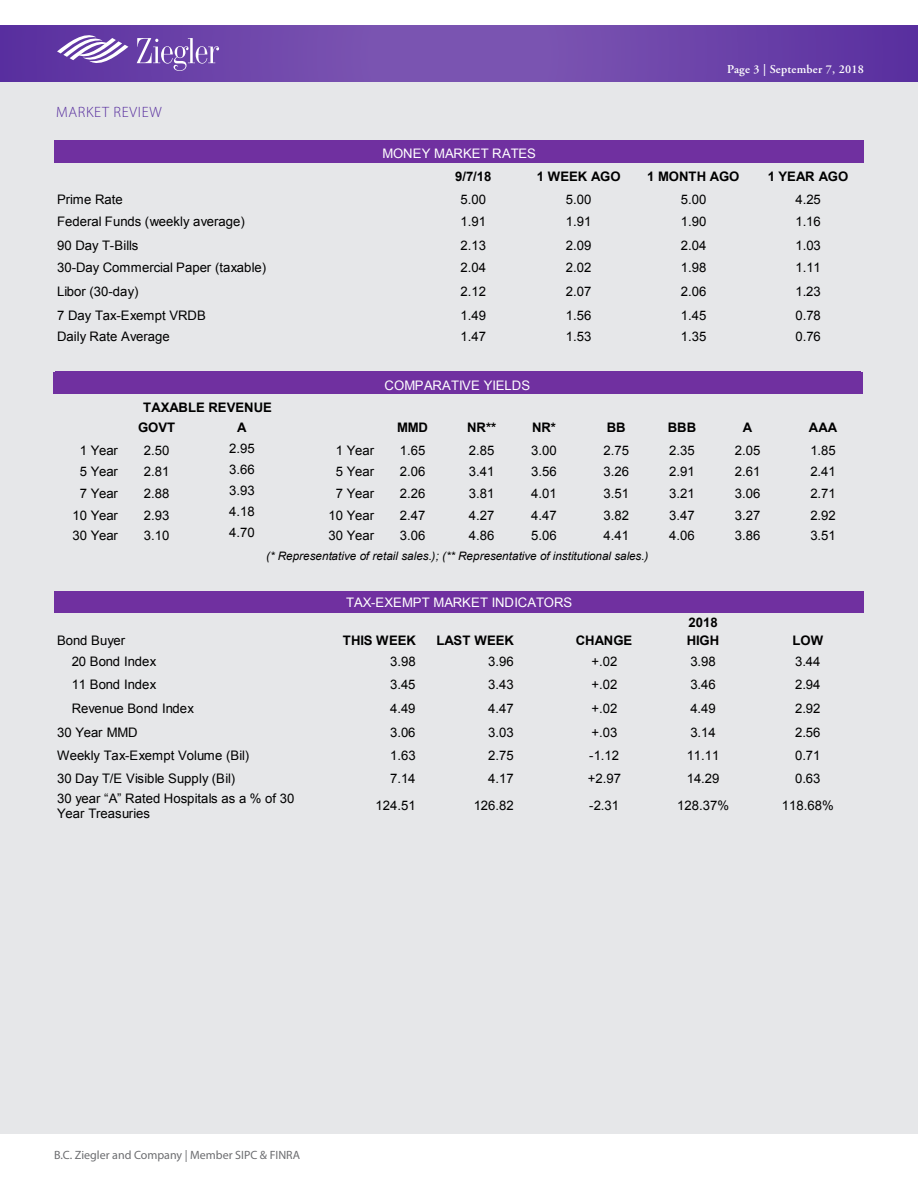
<style>
.page{position:relative;width:918px;height:1188px;background:#fff}
.page>*{position:absolute;margin:0;border:0;box-sizing:border-box;transform-origin:0 0}
.t1{font:300 15px "Myriad Pro";letter-spacing:.045em;color:#552b9d}
.t2{font:13.2px/21px "Arial";color:#000;text-align:center}
.t3{font:700 13.2px/20.9px "Arial";color:#000}
.t4{font:13.2px/23px "Arial";color:#fff}
.t5{font:12px "Myriad Pro";color:#6c6d70}
.Normal_text{font:600 12px "Adobe Garamond";letter-spacing:.02em;color:#fff}
.t6{font:italic 11.7px "Arial";color:#000}
.s1{font-weight:700;color:#000}
.s2{font-weight:700}
</style>
<div class="page">
<svg style="left:0;top:25px;width:918px;height:58px;background:#6f48ab"></svg>
<div style="left:0;top:83px;width:918px;height:1051px;background:#e6e7e9"></div>
<div style="left:57px;top:140px;width:805px;height:21px;background:#7030a0"></div>
<hr style="left:57px;top:161px;width:805px;height:2px;background:#7030a0">
<div style="left:53px;top:372px;width:810px;height:22px;background:#7030a0"></div>
<div style="left:55px;top:591px;width:809px;height:22px;background:#7030a0"></div>
<svg style="left:137px;top:38px;width:82px;height:33px;background:#8665b8"></svg>
<svg style="left:57px;top:36px;width:71px;height:32px"></svg>
<p class="t1" style="left:56px;top:103px;width:107px">MARKET REVIEW</p>
<p class="Normal_text" style="left:727px;top:63px;width:138px">Page 3 | September 7, 2018</p>
<p class="t4" style="left:455px;top:142px;width:167px;text-indent:-73px">MONEY MARKET RATES<br><span class="s1">9/7</span>E<span class="s1">/1</span>T<span class="s1">8</span>RATES<span class="s1">1 WEEK AGO</span></p>
<p class="t3" style="left:647px;top:166px;width:94px">1 MONTH AGO</p>
<p class="t3" style="left:768px;top:166px;width:82px">1 YEAR AGO</p>
<p class="t2" style="left:57px;top:189px;width:67px">Prime Rate</p>
<p class="t2" style="left:461px;top:189px;width:27px">5.00</p>
<p class="t2" style="left:566px;top:189px;width:27px">5.00</p>
<p class="t2" style="left:681px;top:189px;width:27px">5.00</p>
<p class="t2" style="left:795px;top:189px;width:27px">4.25</p>
<p class="t2" style="left:57px;top:211px;width:189px">Federal Funds (weekly average)</p>
<p class="t2" style="left:461px;top:211px;width:27px">1.91</p>
<p class="t2" style="left:566px;top:211px;width:27px">1.91</p>
<p class="t2" style="left:681px;top:211px;width:27px">1.90</p>
<p class="t2" style="left:795px;top:211px;width:27px">1.16</p>
<p class="t2" style="left:57px;top:235px;width:83px">90 Day T-Bills</p>
<p class="t2" style="left:461px;top:235px;width:27px">2.13</p>
<p class="t2" style="left:566px;top:235px;width:27px">2.09</p>
<p class="t2" style="left:681px;top:235px;width:27px">2.04</p>
<p class="t2" style="left:795px;top:235px;width:27px">1.03</p>
<p class="t2" style="left:57px;top:257px;width:210px">30-Day Commercial Paper (taxable)</p>
<p class="t2" style="left:461px;top:257px;width:27px">2.04</p>
<p class="t2" style="left:566px;top:257px;width:27px">2.02</p>
<p class="t2" style="left:681px;top:257px;width:27px">1.98</p>
<p class="t2" style="left:795px;top:257px;width:27px">1.11</p>
<p class="t2" style="left:57px;top:281px;width:83px">Libor (30-day)</p>
<p class="t2" style="left:461px;top:281px;width:27px">2.12</p>
<p class="t2" style="left:566px;top:281px;width:27px">2.07</p>
<p class="t2" style="left:681px;top:281px;width:27px">2.06</p>
<p class="t2" style="left:795px;top:281px;width:27px">1.23</p>
<p class="t2" style="left:57px;top:305px;width:150px">7 Day Tax-Exempt VRDB</p>
<p class="t2" style="left:461px;top:305px;width:27px">1.49</p>
<p class="t2" style="left:566px;top:305px;width:27px">1.56</p>
<p class="t2" style="left:681px;top:305px;width:27px">1.45</p>
<p class="t2" style="left:795px;top:305px;width:27px">0.78</p>
<p class="t2" style="left:57px;top:326px;width:114px">Daily Rate Average</p>
<p class="t2" style="left:461px;top:326px;width:27px">1.47</p>
<p class="t2" style="left:566px;top:326px;width:27px">1.53</p>
<p class="t2" style="left:681px;top:326px;width:27px">1.35</p>
<p class="t2" style="left:795px;top:326px;width:27px">0.76</p>
<p class="t4" style="left:385px;top:374px;width:147px">COMPARATIVE YIELDS</p>
<p class="t3" style="left:138px;top:397px;width:135px;text-indent:5px">TAXABLE REVENUE<br>GOVT</p>
<p class="t2" style="left:229px;top:417px;width:27px"><span class="s2">A<br></span>2.95<br>3.66<br>3.93<br>4.18<br>4.70</p>
<p class="t3" style="left:397px;top:418px;width:32px">MMD</p>
<p class="t3" style="left:467px;top:418px;width:31px">NR**</p>
<p class="t3" style="left:532px;top:418px;width:26px">NR*</p>
<p class="t3" style="left:607px;top:418px;width:20px">BB</p>
<p class="t3" style="left:668px;top:418px;width:30px">BBB</p>
<p class="t3" style="left:743px;top:418px;width:11px">A</p>
<p class="t3" style="left:809px;top:418px;width:30px">AAA</p>
<p class="t2" style="left:80px;top:440px;width:40px">1 Year</p>
<p class="t2" style="left:144px;top:440px;width:27px">2.50</p>
<p class="t2" style="left:336px;top:440px;width:40px">1 Year</p>
<p class="t2" style="left:400px;top:440px;width:27px">1.65</p>
<p class="t2" style="left:469px;top:440px;width:27px">2.85</p>
<p class="t2" style="left:531px;top:440px;width:27px">3.00</p>
<p class="t2" style="left:604px;top:440px;width:27px">2.75</p>
<p class="t2" style="left:669px;top:440px;width:27px">2.35</p>
<p class="t2" style="left:735px;top:440px;width:27px">2.05</p>
<p class="t2" style="left:810px;top:440px;width:27px">1.85</p>
<p class="t2" style="left:80px;top:461px;width:40px">5 Year</p>
<p class="t2" style="left:144px;top:461px;width:27px">2.81</p>
<p class="t2" style="left:336px;top:461px;width:40px">5 Year</p>
<p class="t2" style="left:400px;top:461px;width:27px">2.06</p>
<p class="t2" style="left:469px;top:461px;width:27px">3.41</p>
<p class="t2" style="left:531px;top:461px;width:27px">3.56</p>
<p class="t2" style="left:604px;top:461px;width:27px">3.26</p>
<p class="t2" style="left:669px;top:461px;width:27px">2.91</p>
<p class="t2" style="left:735px;top:461px;width:27px">2.61</p>
<p class="t2" style="left:810px;top:461px;width:27px">2.41</p>
<p class="t2" style="left:80px;top:483px;width:40px">7 Year</p>
<p class="t2" style="left:144px;top:483px;width:27px">2.88</p>
<p class="t2" style="left:336px;top:483px;width:40px">7 Year</p>
<p class="t2" style="left:400px;top:483px;width:27px">2.26</p>
<p class="t2" style="left:469px;top:483px;width:27px">3.81</p>
<p class="t2" style="left:531px;top:483px;width:27px">4.01</p>
<p class="t2" style="left:604px;top:483px;width:27px">3.51</p>
<p class="t2" style="left:669px;top:483px;width:27px">3.21</p>
<p class="t2" style="left:735px;top:483px;width:27px">3.06</p>
<p class="t2" style="left:810px;top:483px;width:27px">2.71</p>
<p class="t2" style="left:72px;top:505px;width:47px">10 Year</p>
<p class="t2" style="left:144px;top:505px;width:27px">2.93</p>
<p class="t2" style="left:329px;top:505px;width:47px">10 Year</p>
<p class="t2" style="left:400px;top:505px;width:27px">2.47</p>
<p class="t2" style="left:469px;top:505px;width:27px">4.27</p>
<p class="t2" style="left:531px;top:505px;width:27px">4.47</p>
<p class="t2" style="left:604px;top:505px;width:27px">3.82</p>
<p class="t2" style="left:669px;top:505px;width:27px">3.47</p>
<p class="t2" style="left:735px;top:505px;width:27px">3.27</p>
<p class="t2" style="left:810px;top:505px;width:27px">2.92</p>
<p class="t2" style="left:72px;top:525px;width:47px">30 Year</p>
<p class="t2" style="left:144px;top:525px;width:27px">3.10</p>
<p class="t2" style="left:329px;top:525px;width:47px">30 Year</p>
<p class="t2" style="left:400px;top:525px;width:27px">3.06</p>
<p class="t2" style="left:469px;top:525px;width:27px">4.86</p>
<p class="t2" style="left:531px;top:525px;width:27px">5.06</p>
<p class="t2" style="left:604px;top:525px;width:27px">4.41</p>
<p class="t2" style="left:669px;top:525px;width:27px">4.06</p>
<p class="t2" style="left:735px;top:525px;width:27px">3.86</p>
<p class="t2" style="left:810px;top:525px;width:27px">3.51</p>
<p class="t6" style="left:266px;top:548px;width:384px">(* Representative of retail sales.); (** Representative of institutional sales.)</p>
<p class="t4" style="left:346px;top:591px;width:228px">TAX-EXEMPT MARKET INDICATORS</p>
<p class="t3" style="left:689px;top:612px;width:31px">2018</p>
<p class="t2" style="left:57px;top:630px;width:70px">Bond Buyer</p>
<p class="t3" style="left:343px;top:631px;width:75px">THIS WEEK</p>
<p class="t3" style="left:436px;top:631px;width:79px">LAST WEEK</p>
<p class="t3" style="left:576px;top:631px;width:58px">CHANGE</p>
<p class="t3" style="left:687px;top:631px;width:34px">HIGH</p>
<p class="t3" style="left:792px;top:631px;width:32px">LOW</p>
<p class="t2" style="left:72px;top:651px;width:86px">20 Bond Index</p>
<p class="t2" style="left:390px;top:651px;width:27px">3.98</p>
<p class="t2" style="left:488px;top:651px;width:27px">3.96</p>
<p class="t2" style="left:592px;top:651px;width:27px">+.02</p>
<p class="t2" style="left:690px;top:651px;width:27px">3.98</p>
<p class="t2" style="left:795px;top:651px;width:27px">3.44</p>
<p class="t2" style="left:72px;top:674px;width:86px">11 Bond Index</p>
<p class="t2" style="left:390px;top:674px;width:27px">3.45</p>
<p class="t2" style="left:488px;top:674px;width:27px">3.43</p>
<p class="t2" style="left:592px;top:674px;width:27px">+.02</p>
<p class="t2" style="left:690px;top:674px;width:27px">3.46</p>
<p class="t2" style="left:795px;top:674px;width:27px">2.94</p>
<p class="t2" style="left:72px;top:698px;width:124px">Revenue Bond Index</p>
<p class="t2" style="left:390px;top:698px;width:27px">4.49</p>
<p class="t2" style="left:488px;top:698px;width:27px">4.47</p>
<p class="t2" style="left:592px;top:698px;width:27px">+.02</p>
<p class="t2" style="left:690px;top:698px;width:27px">4.49</p>
<p class="t2" style="left:795px;top:698px;width:27px">2.92</p>
<p class="t2" style="left:57px;top:722px;width:82px">30 Year MMD</p>
<p class="t2" style="left:390px;top:722px;width:27px">3.06</p>
<p class="t2" style="left:488px;top:722px;width:27px">3.03</p>
<p class="t2" style="left:592px;top:722px;width:27px">+.03</p>
<p class="t2" style="left:690px;top:722px;width:27px">3.14</p>
<p class="t2" style="left:795px;top:722px;width:27px">2.56</p>
<p class="t2" style="left:57px;top:745px;width:194px">Weekly Tax-Exempt Volume (Bil)</p>
<p class="t2" style="left:390px;top:745px;width:27px">1.63</p>
<p class="t2" style="left:488px;top:745px;width:27px">2.75</p>
<p class="t2" style="left:589px;top:745px;width:31px">-1.12</p>
<p class="t2" style="left:687px;top:745px;width:34px">11.11</p>
<p class="t2" style="left:795px;top:745px;width:27px">0.71</p>
<p class="t2" style="left:57px;top:768px;width:180px">30 Day T/E Visible Supply (Bil)</p>
<p class="t2" style="left:390px;top:768px;width:27px">7.14</p>
<p class="t2" style="left:488px;top:768px;width:27px">4.17</p>
<p class="t2" style="left:588px;top:768px;width:35px">+2.97</p>
<p class="t2" style="left:687px;top:768px;width:34px">14.29</p>
<p class="t2" style="left:795px;top:768px;width:27px">0.63</p>
<p class="t2" style="left:57px;top:791px;width:239px;line-height:15px;text-align:left">30 year “A” Rated Hospitals as a % of 30<br>Year Treasuries</p>
<p class="t2" style="left:376px;top:795px;width:42px">124.51</p>
<p class="t2" style="left:474px;top:795px;width:42px">126.82</p>
<p class="t2" style="left:589px;top:795px;width:31px">-2.31</p>
<p class="t2" style="left:677px;top:795px;width:53px">128.37%</p>
<p class="t2" style="left:782px;top:795px;width:53px">118.68%</p>
<p class="t5" style="left:54px;top:1147px;width:248px">B.C. Ziegler and Company | Member SIPC &amp; FINRA</p>
</div>
